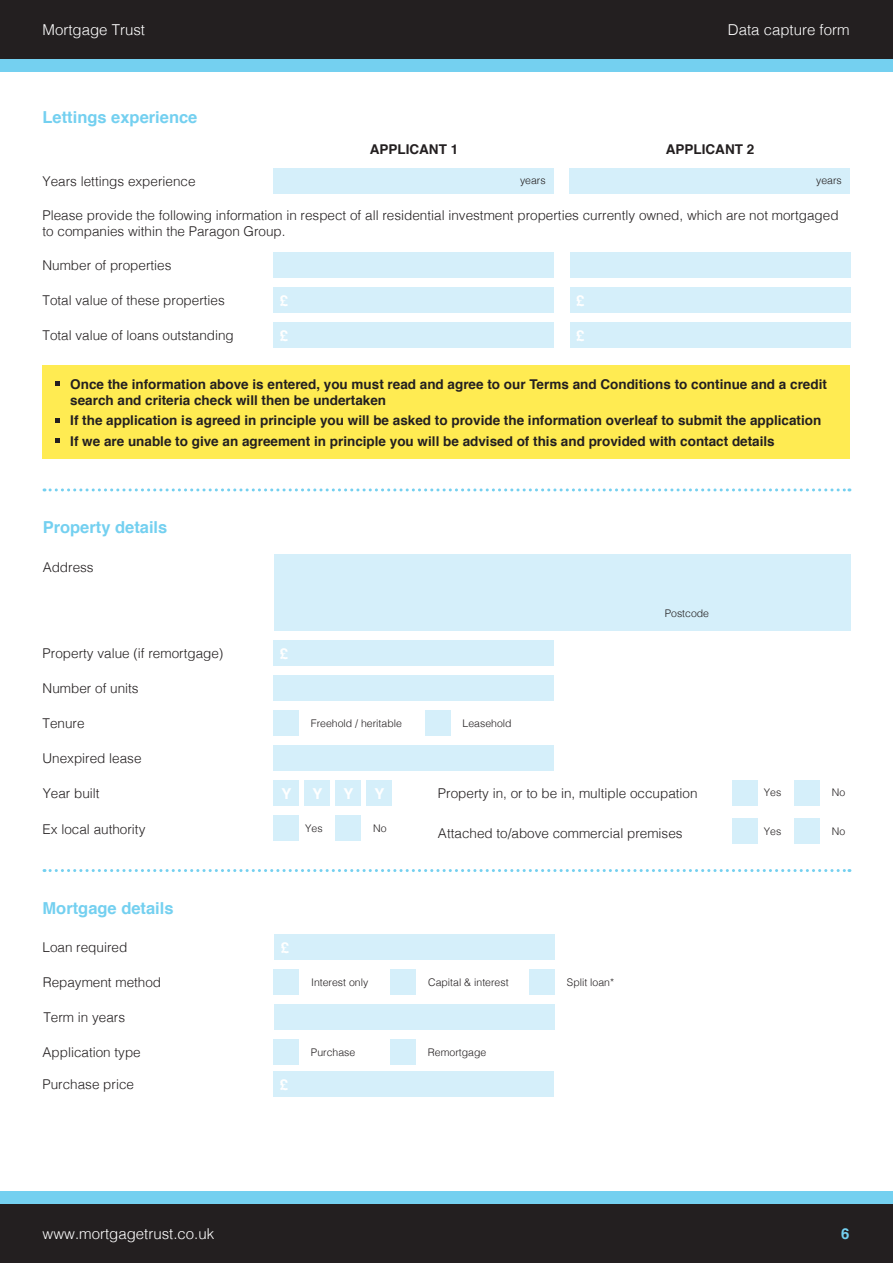
<style>
.page{position:relative;width:893px;height:1263px;background:#fff}
.page>*{position:absolute;margin:0;border:0;box-sizing:border-box;transform-origin:0 0}
.t1{font:700 16.5px "Helvetica";color:#74d0f0}
.t2{font:300 15px "Helvetica";color:#fff}
.t3{font:700 15px "Helvetica";color:#fff}
.t4{font:700 15px "Helvetica";color:#74d0f0}
.t5{font:300 13.5px/16.2px "Helvetica";color:#231f20}
.t6{font:700 13.5px/16.2px "Helvetica";color:#231f20}
.t7{font:300 10.5px "Helvetica";color:#231f20}
</style>
<div class="page">
<div style="left:0;top:0;width:893px;height:60px;background:#231f20"></div>
<div style="left:0;top:60px;width:893px;height:12px;background:#74d0f0"></div>
<div style="left:0;top:1203px;width:893px;height:60px;background:#231f20"></div>
<div style="left:0;top:1191px;width:893px;height:12px;background:#74d0f0"></div>
<div style="left:274px;top:640px;width:280px;height:26px;background:#d5effa"></div>
<div style="left:274px;top:554px;width:576px;height:77px;background:#d5effa"></div>
<div style="left:274px;top:675px;width:280px;height:26px;background:#d5effa"></div>
<div style="left:274px;top:710px;width:25px;height:26px;background:#d5effa"></div>
<div style="left:425px;top:710px;width:26px;height:26px;background:#d5effa"></div>
<div style="left:274px;top:745px;width:280px;height:26px;background:#d5effa"></div>
<div style="left:274px;top:780px;width:25px;height:26px;background:#d5effa"></div>
<div style="left:305px;top:780px;width:25px;height:26px;background:#d5effa"></div>
<div style="left:336px;top:780px;width:25px;height:26px;background:#d5effa"></div>
<div style="left:367px;top:780px;width:25px;height:26px;background:#d5effa"></div>
<div style="left:732px;top:780px;width:26px;height:25px;background:#d5effa"></div>
<div style="left:274px;top:815px;width:25px;height:26px;background:#d5effa"></div>
<div style="left:732px;top:818px;width:26px;height:26px;background:#d5effa"></div>
<div style="left:794px;top:780px;width:26px;height:25px;background:#d5effa"></div>
<div style="left:336px;top:815px;width:25px;height:26px;background:#d5effa"></div>
<div style="left:794px;top:818px;width:26px;height:26px;background:#d5effa"></div>
<svg style="left:44px;top:869px;width:806px;height:3px"></svg>
<svg style="left:44px;top:488px;width:806px;height:3px"></svg>
<div style="left:274px;top:168px;width:280px;height:25px;background:#d5effa"></div>
<div style="left:570px;top:252px;width:280px;height:26px;background:#d5effa"></div>
<div style="left:274px;top:252px;width:280px;height:26px;background:#d5effa"></div>
<div style="left:274px;top:287px;width:280px;height:26px;background:#d5effa"></div>
<div style="left:570px;top:287px;width:280px;height:26px;background:#d5effa"></div>
<div style="left:274px;top:322px;width:280px;height:26px;background:#d5effa"></div>
<div style="left:570px;top:322px;width:280px;height:26px;background:#d5effa"></div>
<div style="left:570px;top:168px;width:280px;height:25px;background:#d5effa"></div>
<div style="left:43px;top:366px;width:807px;height:93px;background:#ffeb52"></div>
<svg style="left:55px;top:381px;width:5px;height:5px"></svg>
<svg style="left:55px;top:418px;width:5px;height:4px"></svg>
<svg style="left:55px;top:439px;width:5px;height:4px"></svg>
<div style="left:274px;top:1071px;width:280px;height:26px;background:#d5effa"></div>
<div style="left:274px;top:1004px;width:281px;height:26px;background:#d5effa"></div>
<div style="left:274px;top:1039px;width:25px;height:26px;background:#d5effa"></div>
<div style="left:391px;top:1039px;width:25px;height:26px;background:#d5effa"></div>
<div style="left:274px;top:969px;width:25px;height:26px;background:#d5effa"></div>
<div style="left:391px;top:969px;width:25px;height:26px;background:#d5effa"></div>
<div style="left:530px;top:969px;width:25px;height:26px;background:#d5effa"></div>
<div style="left:274px;top:934px;width:281px;height:26px;background:#d5effa"></div>
<p class="t2" style="left:43px;top:17px;width:104px">Mortgage Trust</p>
<p class="t2" style="left:728px;top:17px;width:123px">Data capture form</p>
<p class="t1" style="left:42px;top:103px;width:156px">Lettings experience</p>
<p class="t6" style="left:370px;top:141px;width:90px">APPLICANT 1</p>
<p class="t6" style="left:666px;top:141px;width:90px">APPLICANT 2</p>
<p class="t5" style="left:42px;top:172px;width:155px">Years lettings experience</p>
<p class="t7" style="left:520px;top:172px;width:27px">years</p>
<p class="t5" style="left:43px;top:206px;width:798px">Please provide the following information in respect of all residential investment properties currently owned, which are not mortgaged to companies within the Paragon Group.</p>
<p class="t5" style="left:42px;top:256px;width:131px">Number of properties</p>
<p class="t5" style="left:42px;top:291px;width:184px">Total value of these properties</p>
<p class="t3" style="left:280px;top:288px;width:10px">£</p>
<p class="t3" style="left:576px;top:288px;width:10px">£</p>
<p class="t5" style="left:42px;top:326px;width:193px">Total value of loans outstanding</p>
<p class="t3" style="left:280px;top:323px;width:10px">£</p>
<p class="t3" style="left:576px;top:323px;width:10px">£</p>
<p class="t7" style="left:816px;top:172px;width:27px">years</p>
<p class="t6" style="left:70px;top:376px;width:758px">Once the information above is entered, you must read and agree to our Terms and Conditions to continue and a credit search and criteria check will then be undertaken</p>
<p class="t6" style="left:70px;top:411px;width:752px;line-height:20.4px">If the application is agreed in principle you will be asked to provide the information overleaf to submit the application<br>If we are unable to give an agreement in principle you will be advised of this and provided with contact details</p>
<p class="t1" style="left:43px;top:514px;width:126px">Property details</p>
<p class="t5" style="left:43px;top:558px;width:53px">Address</p>
<p class="t5" style="left:43px;top:644px;width:182px">Property value (if remortgage)</p>
<p class="t3" style="left:280px;top:641px;width:10px">£</p>
<p class="t7" style="left:665px;top:605px;width:46px">Postcode</p>
<p class="t5" style="left:43px;top:679px;width:98px">Number of units</p>
<p class="t5" style="left:43px;top:714px;width:44px">Tenure</p>
<p class="t7" style="left:311px;top:714px;width:93px">Freehold / heritable</p>
<p class="t7" style="left:463px;top:714px;width:51px">Leasehold</p>
<p class="t5" style="left:43px;top:749px;width:101px">Unexpired lease</p>
<p class="t5" style="left:43px;top:784px;width:59px">Year built</p>
<p class="t3" style="left:281px;top:781px;width:12px">Y</p>
<p class="t3" style="left:313px;top:781px;width:12px">Y</p>
<p class="t3" style="left:344px;top:781px;width:12px">Y</p>
<p class="t3" style="left:375px;top:781px;width:12px">Y</p>
<p class="t5" style="left:438px;top:784px;width:261px">Property in, or to be in, multiple occupation</p>
<p class="t7" style="left:764px;top:784px;width:19px">Yes</p>
<p class="t7" style="left:832px;top:784px;width:15px">No</p>
<p class="t5" style="left:43px;top:820px;width:104px">Ex local authority</p>
<p class="t5" style="left:438px;top:824px;width:246px">Attached to/above commercial premises</p>
<p class="t7" style="left:305px;top:819px;width:19px">Yes</p>
<p class="t7" style="left:764px;top:822px;width:19px">Yes</p>
<p class="t7" style="left:373px;top:819px;width:15px">No</p>
<p class="t7" style="left:832px;top:822px;width:15px">No</p>
<p class="t1" style="left:43px;top:894px;width:133px">Mortgage details</p>
<p class="t5" style="left:43px;top:938px;width:86px">Loan required</p>
<p class="t3" style="left:281px;top:935px;width:10px">£</p>
<p class="t5" style="left:43px;top:973px;width:120px">Repayment method</p>
<p class="t7" style="left:311px;top:973px;width:59px">Interest only</p>
<p class="t7" style="left:428px;top:973px;width:82px">Capital &amp; interest</p>
<p class="t7" style="left:567px;top:973px;width:49px">Split loan*</p>
<p class="t5" style="left:43px;top:1008px;width:83px">Term in years</p>
<p class="t5" style="left:43px;top:1043px;width:100px">Application type</p>
<p class="t7" style="left:311px;top:1043px;width:46px">Purchase</p>
<p class="t7" style="left:428px;top:1043px;width:60px">Remortgage</p>
<p class="t5" style="left:43px;top:1075px;width:93px">Purchase price</p>
<p class="t3" style="left:280px;top:1072px;width:10px">£</p>
<p class="t2" style="left:43px;top:1221px;width:173px">www.mortgagetrust.co.uk</p>
<p class="t4" style="left:841px;top:1221px;width:10px">6</p>
</div>
